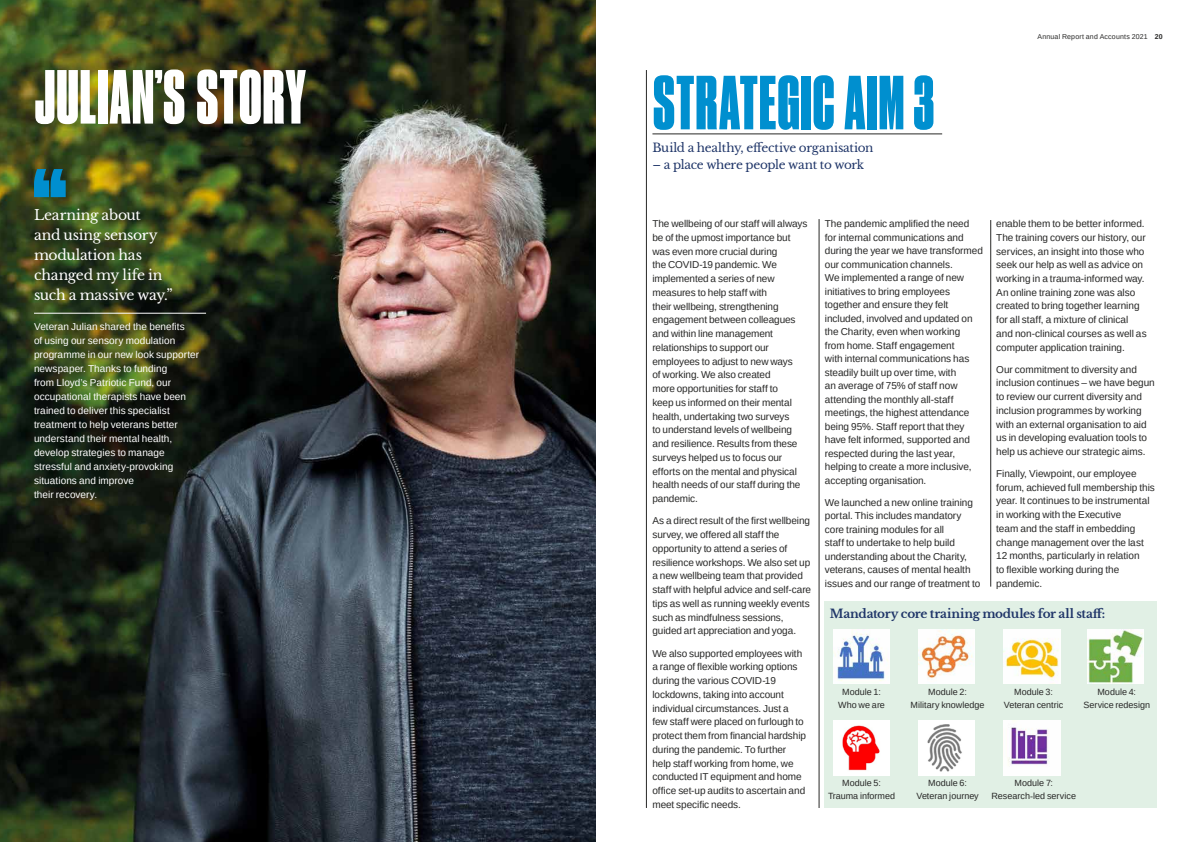
<style>
.page{position:relative;width:1191px;height:842px;background:#fff}
.page>*{position:absolute;margin:0;border:0;box-sizing:border-box;transform-origin:0 0}
.t1{font:72px "Druk Condensed Super";letter-spacing:.02em;color:#008fcf}
.t2{font:72px "Druk Condensed Super";letter-spacing:.02em;color:#fff}
.t3{font:14px/20px "Libre Baskerville";letter-spacing:-.02em;color:#fff}
.t4{font:12px "Libre Baskerville";letter-spacing:-.025em;color:#203669}
.t5{font:700 12px "Libre Baskerville";letter-spacing:-.02em;color:#203669}
.t6{font:10px/13.8px "Arimo";letter-spacing:-.005em;color:#282827}
.t7{font:10px/14px "Arimo";letter-spacing:.005em;color:#fff}
.t8{font:9px/13px "Arimo";color:#282827;text-align:center}
.t9{font:7px "Arimo";letter-spacing:.025em;color:#282827}
.s1{font-weight:700}
.s2{font-family:"Times New Roman"}
</style>
<div class="page">
<hr style="left:646px;top:70px;width:1px;height:738px;background:#282827">
<img style="left:0;top:0;width:595px;height:842px">
<hr style="left:652px;top:134px;width:290px;height:1px;background:#282827">
<hr style="left:819px;top:219px;width:1px;height:589px;background:#282827">
<hr style="left:990px;top:220px;width:1px;height:367px;background:#282827">
<div style="left:824px;top:601px;width:333px;height:207px;background:#e1f0e5"></div>
<svg style="left:34px;top:169px;width:32px;height:28px"></svg>
<hr style="left:34px;top:313px;width:172px;height:1px;background:#fff">
<img style="left:918px;top:629px;width:56px;height:55px">
<img style="left:1087px;top:629px;width:56px;height:55px">
<img style="left:1003px;top:721px;width:57px;height:54px">
<img style="left:833px;top:721px;width:56px;height:54px">
<img style="left:1003px;top:629px;width:57px;height:55px">
<img style="left:918px;top:721px;width:56px;height:54px">
<img style="left:833px;top:629px;width:56px;height:55px">
<h1 class="t2" style="left:35px;top:53px;width:272px">JULIAN’S STORY</h1>
<h2 class="t3" style="left:34px;top:205px;width:140px">Learning about<br>and using sensory modulation has changed my life in such a massive way.”</h2>
<p class="t7" style="left:34px;top:320px;width:167px">Veteran Julian shared the benefits<br>of using our sensory modulation programme in our new look supporter newspaper. Thanks to funding<br>from Lloyd’s Patriotic Fund, our occupational therapists have been trained to deliver this specialist treatment to help veterans better understand their mental health, develop strategies to manage stressful and anxiety-provoking situations and improve<br>their recovery.</p>
<h1 class="t1" style="left:653px;top:59px;width:282px">STRATEGIC AIM 3</h1>
<p class="t4" style="left:652px;top:140px;width:222px">Build a healthy, effective organisation</p>
<p class="t4" style="left:652px;top:157px;width:213px">– a place where people want to work</p>
<p class="t9" style="left:1037px;top:32px;width:127px">Annual Report and Accounts 2021 <span class="s1">20</span></p>
<p class="t6" style="left:652px;top:217px;width:156px">The wellbeing of our staff will always be of the upmost importance but was even more crucial during<br>the COVID-19 pandemic. We implemented a series of new measures to help staff with<br>their wellbeing, strengthening engagement between colleagues and within line management relationships to support our employees to adjust to new ways<br>of working. We also created<br>more opportunities for staff to<br>keep us informed on their mental health, undertaking two surveys<br>to understand levels of wellbeing and resilience. Results from these surveys helped us to focus our efforts on the mental and physical health needs of our staff during the pandemic.</p>
<p class="t6" style="left:652px;top:514px;width:160px">As a direct result of the first wellbeing survey, we offered all staff the opportunity to attend a series of resilience workshops. We also set up a new wellbeing team that provided staff with helpful advice and self-care tips as well as running weekly events such as mindfulness sessions, guided art appreciation and yoga.</p>
<p class="t6" style="left:652px;top:646px;width:155px">We also supported employees with a range of flexible working options during the various COVID-19 lockdowns, taking into account individual circumstances. Just a few staff were placed on furlough to protect them from financial hardship during the pandemic. To further help staff working from home, we conducted IT equipment and home office set-up audits to ascertain and meet specific needs.</p>
<p class="t6" style="left:825px;top:217px;width:160px;line-height:13.5px">The pandemic amplified the need for internal communications and during the year we have transformed our communication channels.<br>We implemented a range of new initiatives to bring employees together and ensure they felt included, involved and updated on the Charity, even when working<br>from home. Staff engagement<br>with internal communications has steadily built up over time, with<br>an average of 75% of staff now attending the monthly all-staff meetings, the highest attendance being 95%. Staff report that they have felt informed, supported and respected during the last year, helping to create a more inclusive, accepting organisation.</p>
<p class="t6" style="left:825px;top:495px;width:157px;line-height:13.5px">We launched a new online training portal. This includes mandatory core training modules for all<br>staff to undertake to help build understanding about the Charity, veterans, causes of mental health issues and our range of treatment to</p>
<p class="t6" style="left:996px;top:217px;width:152px">enable them to be better informed.<br>The training covers our history, our services, an insight into those who seek our help as well as advice on working in a trauma-informed way.<br>An online training zone was also created to bring together learning for all staff, a mixture of clinical and non-clinical courses as well as computer application training.</p>
<p class="t6" style="left:996px;top:362px;width:160px">Our commitment to diversity and inclusion continues – we have begun to review our current diversity and inclusion programmes by working with an external organisation to aid us in developing evaluation tools to help us achieve our strategic aims.</p>
<p class="t6" style="left:996px;top:467px;width:160px">Finally, Viewpoint, our employee forum, achieved full membership this year. It continues to be instrumental in working with the Executive<br>team and the staff in embedding change management over the last<br>12 months, particularly in relation<br>to flexible working during the pandemic.</p>
<p class="t5" style="left:830px;top:607px;width:277px">Mandatory core training modules for all staff:</p>
<p class="t8" style="left:838px;top:686px;width:48px">Module 1:<br>Who we are</p>
<p class="t8" style="left:910px;top:686px;width:76px">Module 2:<br>Military knowledge</p>
<p class="t8" style="left:1003px;top:686px;width:61px">Module 3:<br>Veteran centric</p>
<p class="t8" style="left:1083px;top:686px;width:68px">Module 4:<br>Service redesign</p>
<p class="t8" style="left:828px;top:777px;width:69px">Module 5:<br>Trauma informed</p>
<p class="t8" style="left:916px;top:777px;width:64px">Module 6:<br>Veteran journey</p>
<p class="t8" style="left:991px;top:777px;width:86px">Module 7:<br>Research<span class="s2">-</span>led service</p>
</div>
